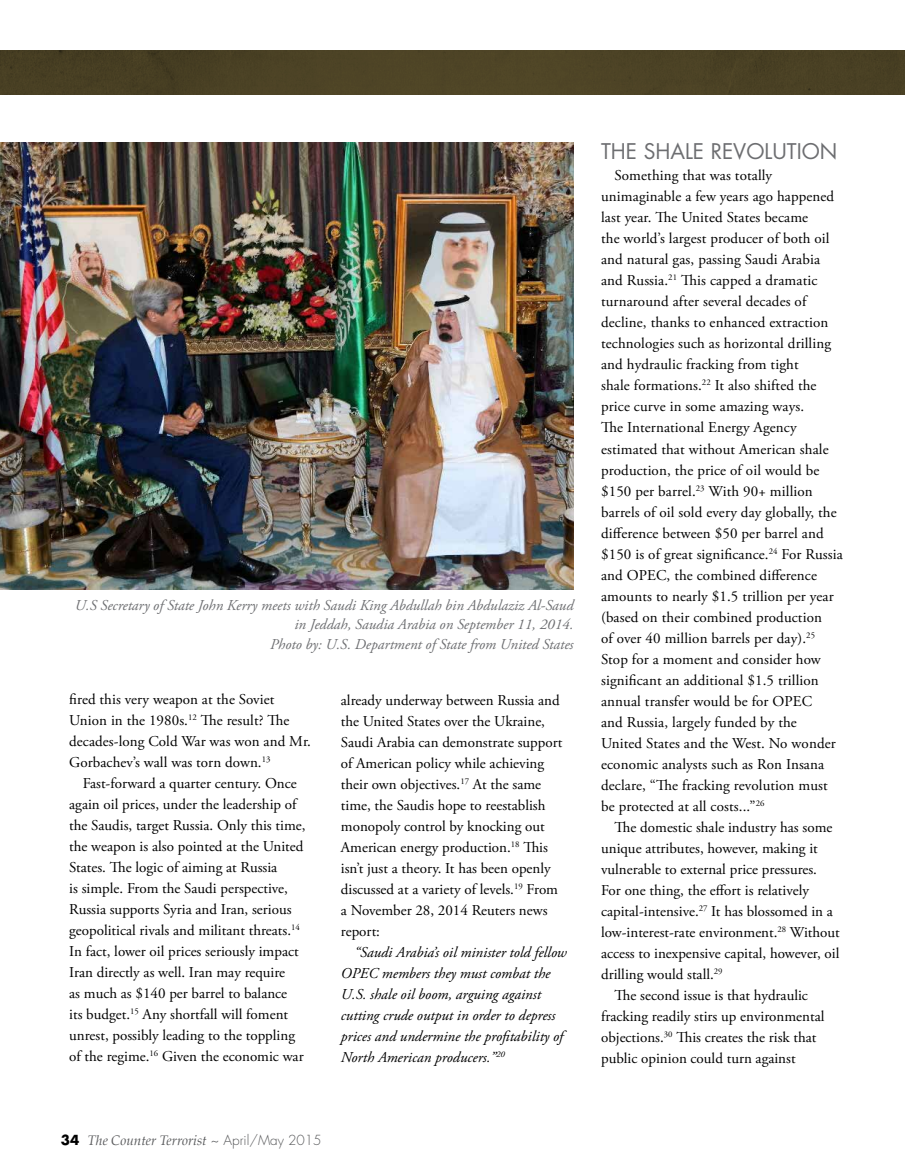
<style>
.page{position:relative;width:905px;height:1175px;background:#fff}
.page>*{position:absolute;margin:0;border:0;box-sizing:border-box;transform-origin:0 0}
.t1{font:21px "Futura";color:#6d6e71}
.t2{font:15px/21px "Adobe Garamond Pro";color:#000}
.t3{font:italic 15px/21px "Adobe Garamond Pro";color:#000}
.t4{font:italic 15px/19.5px "Adobe Garamond Pro";color:#6d6e71;text-align:right}
.t5{font:italic 13.5px "Palatino";color:#58595b}
.s1{font-family:"Futura";font-weight:700;font-style:normal;color:#000}
.s2{font-family:"Futura";font-weight:300;font-style:normal}
</style>
<div class="page">
<div style="left:0;top:50px;width:904px;height:44px;background:#4b4225"></div>
<img style="left:0;top:142px;width:573px;height:447px">
<p class="t4" style="left:75px;top:596px;width:500px">U.S Secretary of State John Kerry meets with Saudi King Abdullah bin Abdulaziz Al-Saud in Jeddah, Saudia Arabia on September 11, 2014.<br>Photo by: U.S. Department of State from United States</p>
<p class="t2" style="left:69px;top:689px;width:243px">fired this very weapon at the Soviet Union in the 1980s.<sup>12</sup> The result? The decades-long Cold War was won and Mr.<br>Gorbachev’s wall was torn down.<sup>13</sup></p>
<p class="t2" style="left:69px;top:773px;width:238px;text-indent:14px">Fast-forward a quarter century. Once again oil prices, under the leadership of the Saudis, target Russia. Only this time, the weapon is also pointed at the United States. The logic of aiming at Russia<br>is simple. From the Saudi perspective, Russia supports Syria and Iran, serious geopolitical rivals and militant threats.<sup>14<br></sup>In fact, lower oil prices seriously impact Iran directly as well. Iran may require<br>as much as $140 per barrel to balance<br>its budget.<sup>15</sup> Any shortfall will foment unrest, possibly leading to the toppling of the regime.<sup>16</sup> Given the economic war</p>
<p class="t2" style="left:341px;top:690px;width:223px">already underway between Russia and the United States over the Ukraine, Saudi Arabia can demonstrate support of American policy while achieving their own objectives.<sup>17</sup> At the same time, the Saudis hope to reestablish monopoly control by knocking out American energy production.<sup>18</sup> This isn’t just a theory. It has been openly discussed at a variety of levels.<sup>19</sup> From a November 28, 2014 Reuters news report:</p>
<p class="t3" style="left:341px;top:942px;width:227px;text-indent:14px">“Saudi Arabia’s oil minister told fellow OPEC members they must combat the U.S. shale oil boom, arguing against cutting crude output in order to depress prices and undermine the profitability of North American producers.”<sup>20</sup></p>
<h1 class="t1" style="left:601px;top:137px;width:238px">THE SHALE REVOLUTION</h1>
<p class="t2" style="left:601px;top:166px;width:243px;text-indent:14px">Something that was totally unimaginable a few years ago happened last year. The United States became<br>the world’s largest producer of both oil and natural gas, passing Saudi Arabia and Russia.<sup>21</sup> This capped a dramatic turnaround after several decades of decline, thanks to enhanced extraction technologies such as horizontal drilling and hydraulic fracking from tight<br>shale formations.<sup>22</sup> It also shifted the price curve in some amazing ways.<br>The International Energy Agency estimated that without American shale production, the price of oil would be $150 per barrel.<sup>23</sup> With 90+ million barrels of oil sold every day globally, the difference between $50 per barrel and $150 is of great significance.<sup>24</sup> For Russia and OPEC, the combined difference amounts to nearly $1.5 trillion per year (based on their combined production<br>of over 40 million barrels per day).<sup>25<br></sup>Stop for a moment and consider how significant an additional $1.5 trillion annual transfer would be for OPEC<br>and Russia, largely funded by the<br>United States and the West. No wonder economic analysts such as Ron Insana declare, “The fracking revolution must be protected at all costs...”<sup>26</sup></p>
<p class="t2" style="left:614px;top:817px;width:219px">The domestic shale industry has some</p>
<p class="t2" style="left:601px;top:838px;width:218px">unique attributes, however, making it</p>
<p class="t2" style="left:601px;top:859px;width:217px">vulnerable to external price pressures.</p>
<p class="t2" style="left:601px;top:880px;width:209px">For one thing, the effort is relatively</p>
<p class="t2" style="left:601px;top:901px;width:233px">capital-intensive.<sup>27</sup> It has blossomed in a</p>
<p class="t2" style="left:601px;top:922px;width:240px">low-interest-rate environment.<sup>28</sup> Without</p>
<p class="t2" style="left:601px;top:943px;width:240px">access to inexpensive capital, however, oil</p>
<p class="t2" style="left:601px;top:964px;width:123px">drilling would stall.<sup>29</sup></p>
<p class="t2" style="left:614px;top:985px;width:195px">The second issue is that hydraulic</p>
<p class="t2" style="left:601px;top:1006px;width:225px">fracking readily stirs up environmental</p>
<p class="t2" style="left:601px;top:1027px;width:217px">objections.<sup>30</sup> This creates the risk that</p>
<p class="t2" style="left:601px;top:1048px;width:196px">public opinion could turn against</p>
<p class="t5" style="left:61px;top:1128px;width:262px"><span class="s1">34</span> The Counter Terrorist <span class="s2">~ April/May 2015</span></p>
</div>
